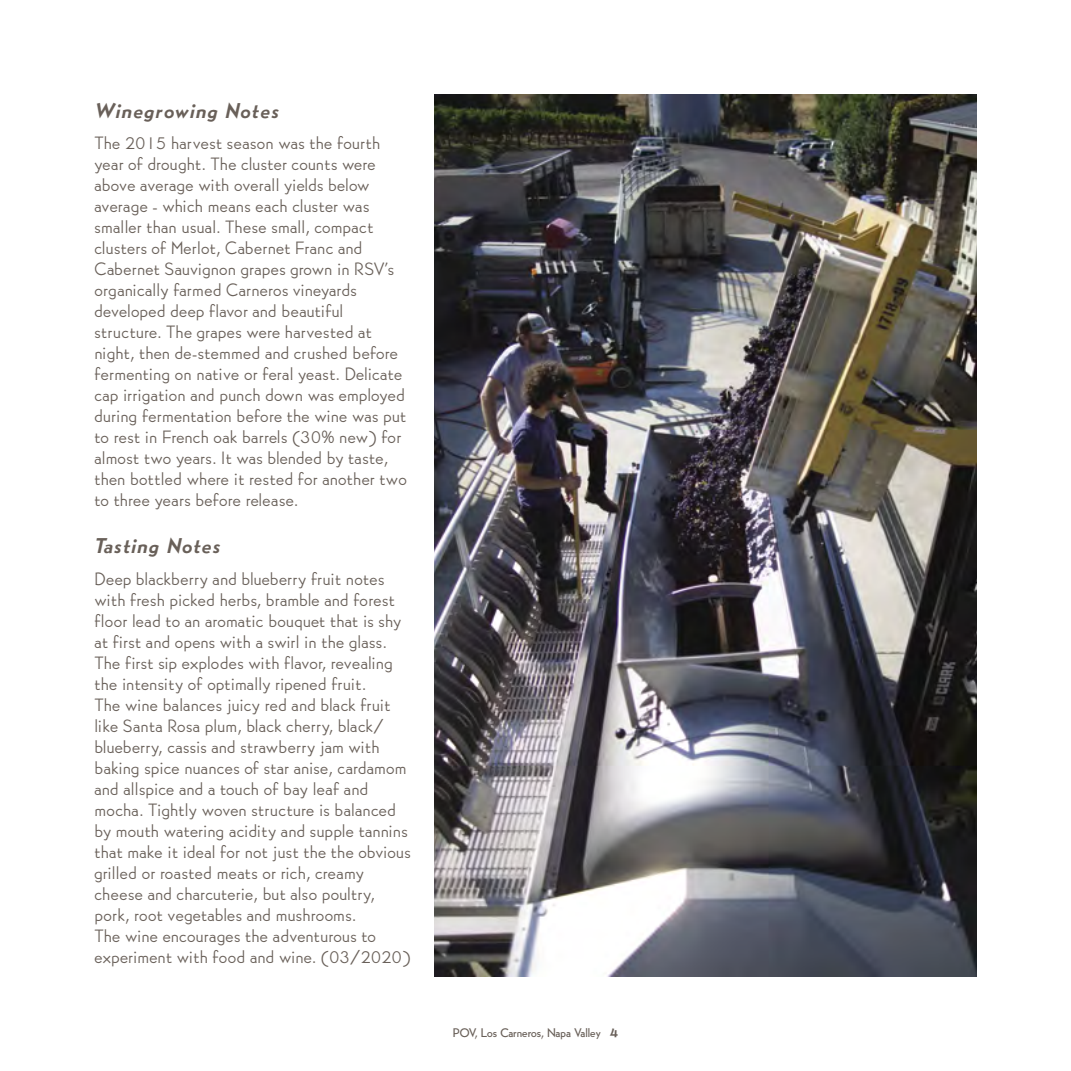
<style>
.page{position:relative;width:1071px;height:1071px;background:#fff}
.page>*{position:absolute;margin:0;border:0;box-sizing:border-box;transform-origin:0 0}
.t1{font:italic 800 21px "Bernhard Gothic SGOT Std";letter-spacing:.035em;color:#696059}
.t2{font:17.5px/21px "Bernhard Gothic SGOT Std";letter-spacing:.01em;color:#696059}
.t3{font:500 12.25px "Bernhard Gothic SGOT Std";color:#696059}
.s1{font-weight:800}
</style>
<div class="page">
<img style="left:435px;top:94px;width:541px;height:882px">
<p class="t1" style="left:94px;top:97px;width:185px">Winegrowing Notes</p>
<p class="t2" style="left:94px;top:133px;width:314px">The 2015 harvest season was the fourth year of drought. The cluster counts were above average with overall yields below average - which means each cluster was smaller than usual. These small, compact clusters of Merlot, Cabernet Franc and Cabernet Sauvignon grapes grown in RSV’s organically farmed Carneros vineyards developed deep flavor and beautiful structure. The grapes were harvested at night, then de-stemmed and crushed before fermenting on native or feral yeast. Delicate cap irrigation and punch down was employed during fermentation before the wine was put to rest in French oak barrels (30% new) for almost two years. It was blended by taste, then bottled where it rested for another two to three years before release.</p>
<p class="t1" style="left:94px;top:532px;width:127px">Tasting Notes</p>
<p class="t2" style="left:94px;top:568px;width:318px">Deep blackberry and blueberry fruit notes with fresh picked herbs, bramble and forest floor lead to an aromatic bouquet that is shy at first and opens with a swirl in the glass.<br>The first sip explodes with flavor, revealing the intensity of optimally ripened fruit.<br>The wine balances juicy red and black fruit like Santa Rosa plum, black cherry, black/ blueberry, cassis and strawberry jam with baking spice nuances of star anise, cardamom and allspice and a touch of bay leaf and mocha. Tightly woven structure is balanced by mouth watering acidity and supple tannins that make it ideal for not just the the obvious grilled or roasted meats or rich, creamy cheese and charcuterie, but also poultry, pork, root vegetables and mushrooms.<br>The wine encourages the adventurous to experiment with food and wine. (03/2020)</p>
<p class="t3" style="left:453px;top:1024px;width:167px">POV, Los Carneros, Napa Valley <span class="s1">4</span></p>
</div>
